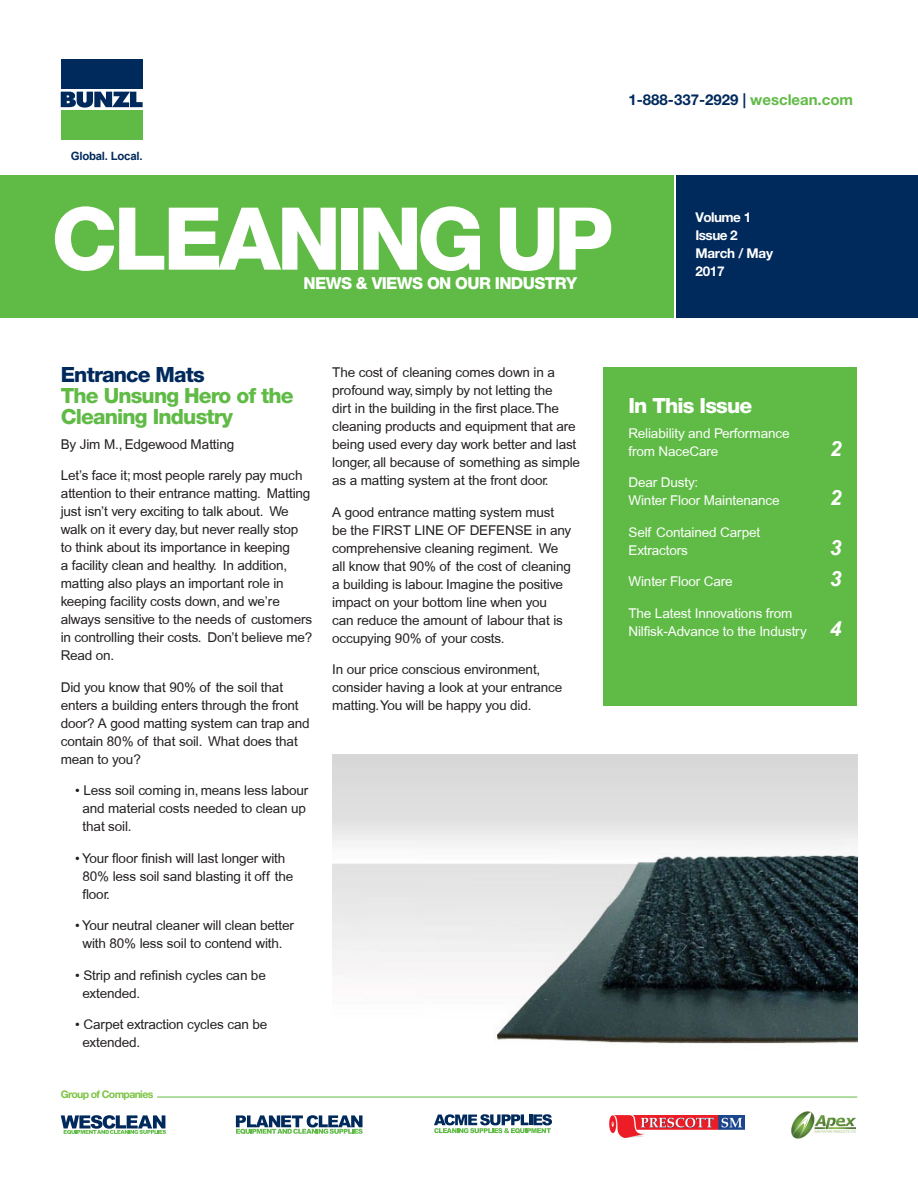
<style>
.page{position:relative;width:918px;height:1188px;background:#fff}
.page>*{position:absolute;margin:0;border:0;box-sizing:border-box;transform-origin:0 0}
.t1{font:800 86.85px "Helvetica Neue LT Std";letter-spacing:-.04em;color:#fff}
.t2{font:800 21px/21px "Helvetica Neue LT Std";letter-spacing:-.04em;color:#60bb46}
.t3{font:800 21px "Helvetica Neue LT Std";letter-spacing:-.04em;color:#fff}
.Contents{font:italic 700 21px "Arial";color:#fff}
.t4{font:800 16.5px "Helvetica Neue LT Std";letter-spacing:-.04em;color:#fff}
.t5{font:700 15px "Helvetica Neue LT Std";color:#00295c}
.Body_copy{font:13.5px/18px "Arial";letter-spacing:-.01em;color:#231f20}
.Contents-2{font:13.5px/18px "Arial";letter-spacing:-.01em;color:#fff}
.t6{font:700 13.5px "Helvetica Neue LT Std";letter-spacing:-.04em;color:#fff}
.t7{font:700 13.5px "Helvetica Neue LT Std";letter-spacing:-.02em;color:#fff}
.t8{font:700 11.4px "Arial";letter-spacing:-.02em;color:#00295c}
.t9{font:700 10.5px "Helvetica Neue LT Std";letter-spacing:-.06em;color:#7cc343}
.s1{color:#60bb46}
.s2{color:#00295c}
.s3{font-weight:700;font-style:italic;font-size:21px}
</style>
<div class="page">
<img style="left:332px;top:755px;width:525px;height:289px">
<svg style="left:61px;top:1115px;width:105px;height:19px"></svg>
<svg style="left:236px;top:1115px;width:127px;height:19px"></svg>
<svg style="left:434px;top:1114px;width:118px;height:20px"></svg>
<img style="left:791px;top:1111px;width:65px;height:28px">
<img style="left:609px;top:1116px;width:136px;height:22px">
<div style="left:604px;top:367px;width:253px;height:339px;background:#60bb46"></div>
<hr style="left:157px;top:1097px;width:700px;height:1px;background:#60bb46">
<div style="left:0;top:176px;width:674px;height:142px;background:#60bb46"></div>
<div style="left:677px;top:176px;width:241px;height:142px;background:#00295c"></div>
<div style="left:61px;top:88px;width:82px;height:22px;background:linear-gradient(to right,#fff,#fff)"></div>
<div style="left:61px;top:59px;width:82px;height:29px;background:#00295c"></div>
<div style="left:61px;top:110px;width:82px;height:29px;background:#60bb46"></div>
<svg style="left:61px;top:92px;width:82px;height:16px"></svg>
<p class="t8" style="left:71px;top:148px;width:73px">Global. Local.</p>
<p class="t5" style="left:628px;top:90px;width:226px">1-888-337-2929 | <span class="s1">wesclean.com</span></p>
<p class="t1" style="left:51px;top:187px;width:564px">CLEANINGUP</p>
<p class="t4" style="left:304px;top:273px;width:275px">NEWS &amp; VIEWS ON OUR INDUSTRY</p>
<p class="t6" style="left:695px;top:209px;width:57px">Volume 1</p>
<p class="t6" style="left:695px;top:227px;width:44px">Issue 2</p>
<p class="t7" style="left:695px;top:245px;width:79px">March / May</p>
<p class="t6" style="left:695px;top:263px;width:31px">2017</p>
<p class="t2" style="left:61px;top:364px;width:234px"><span class="s2">Entrance Mats<br></span>The Unsung Hero of the<br>Cleaning Industry</p>
<p class="Body_copy" style="left:61px;top:435px;width:175px">By Jim M., Edgewood Matting</p>
<p class="Body_copy" style="left:61px;top:467px;width:253px">Let’s face it; most people rarely pay much attention to their entrance matting. Matting just isn’t very exciting to talk about. We walk on it every day, but never really stop to think about its importance in keeping<br>a facility clean and healthy. In addition, matting also plays an important role in keeping facility costs down, and we’re always sensitive to the needs of customers in controlling their costs. Don’t believe me?<br>Read on.</p>
<p class="Body_copy" style="left:61px;top:678px;width:251px">Did you know that 90% of the soil that enters a building enters through the front door? A good matting system can trap and contain 80% of that soil. What does that mean to you?</p>
<p class="Body_copy" style="left:82px;top:782px;width:227px;text-indent:-7px">• Less soil coming in, means less labour and material costs needed to clean up that soil.</p>
<p class="Body_copy" style="left:82px;top:849px;width:212px;text-indent:-7px">• Your floor finish will last longer with<br>80% less soil sand blasting it off the floor.</p>
<p class="Body_copy" style="left:75px;top:917px;width:220px;text-align:center">• Your neutral cleaner will clean better with 80% less soil to contend with.</p>
<p class="Body_copy" style="left:82px;top:966px;width:185px;text-indent:-7px">• Strip and refinish cycles can be extended.</p>
<p class="Body_copy" style="left:82px;top:1016px;width:186px;text-indent:-7px">• Carpet extraction cycles can be extended.</p>
<p class="t9" style="left:61px;top:1088px;width:94px">Group of Companies</p>
<p class="Body_copy" style="left:332px;top:363px;width:249px">The cost of cleaning comes down in a profound way, simply by not letting the<br>dirt in the building in the first place.The cleaning products and equipment that are being used every day work better and last longer, all because of something as simple as a matting system at the front door.</p>
<p class="Body_copy" style="left:332px;top:503px;width:241px">A good entrance matting system must be the FIRST LINE OF DEFENSE in any comprehensive cleaning regiment. We all know that 90% of the cost of cleaning a building is labour. Imagine the positive impact on your bottom line when you can reduce the amount of labour that is occupying 90% of your costs.</p>
<p class="Body_copy" style="left:332px;top:660px;width:232px">In our price conscious environment, consider having a look at your entrance matting.You will be happy you did.</p>
<p class="t3" style="left:628px;top:393px;width:125px">In This Issue</p>
<p class="Contents-2" style="left:628px;top:424px;width:163px">Reliability and Performance from NaceCare</p>
<p class="Contents-2" style="left:628px;top:474px;width:153px">Dear Dusty:<br>Winter Floor Maintenance</p>
<p class="Contents-2" style="left:628px;top:523px;width:133px">Self Contained Carpet<br>Extractors</p>
<p class="Contents" style="left:830px;top:434px;width:13px">2</p>
<p class="Contents" style="left:830px;top:484px;width:13px">2</p>
<p class="Contents" style="left:830px;top:533px;width:13px">3</p>
<p class="Contents-2" style="left:628px;top:573px;width:106px">Winter Floor Care</p>
<p class="Contents" style="left:830px;top:565px;width:13px">3</p>
<p class="Contents-2" style="left:628px;top:604px;width:214px">The Latest Innovations from<br>Nilfisk-Advance to the Industry <span class="s3">4</span></p>
</div>
